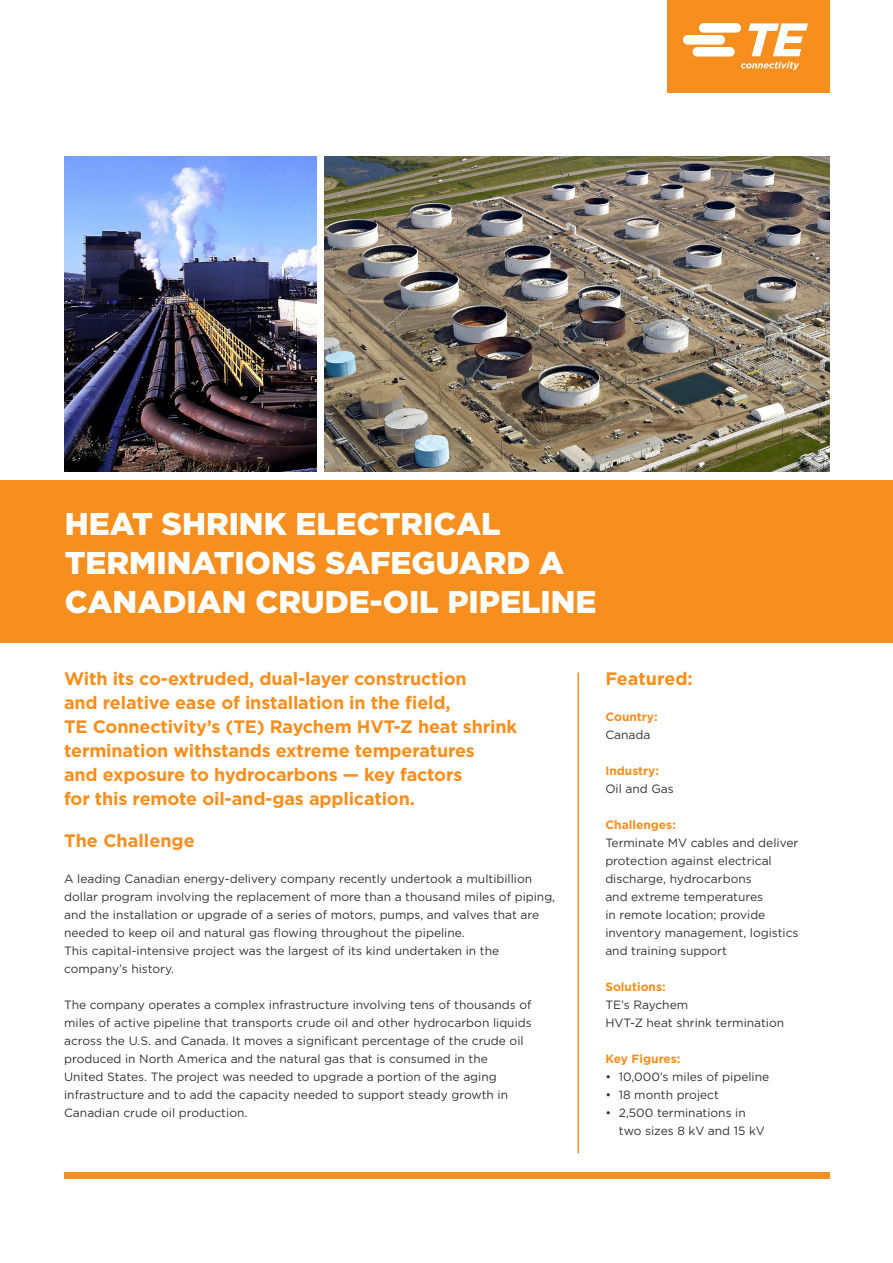
<style>
.page{position:relative;width:893px;height:1263px;background:#fff}
.page>*{position:absolute;margin:0;border:0;box-sizing:border-box;transform-origin:0 0}
.t1{font:900 31.5px/39px "Gotham";color:#fff}
.CS_Body_Copy_Subhead{font:700 18px/24px "Gotham";letter-spacing:-.01em;color:#f68f1e}
.CS_Body_Copy_Subhead-2{font:700 18px "Gotham";color:#f68f20}
.CS_Sidebar_Headline{font:700 18px "Gotham";color:#f68f1e}
.CS_Body_Copy_Subhead-3{font:12px/18px "Gotham";color:#323332}
.CS_Sidebar_Body_Gray{font:12px/18px "Gotham";color:#323332}
.CS_Sidebar_Headline-2{font:700 12px "Gotham";color:#f68f1e}
</style>
<div class="page">
<hr style="left:577px;top:672px;width:2px;height:481px;background:#f68f1e">
<img style="left:65px;top:157px;width:251px;height:315px">
<img style="left:325px;top:157px;width:504px;height:315px">
<div style="left:0;top:480px;width:893px;height:162px;background:#f68f1e"></div>
<div style="left:667px;top:0;width:162px;height:93px;background:#f68f1e"></div>
<svg style="left:683px;top:23px;width:125px;height:47px"></svg>
<div style="left:64px;top:1172px;width:765px;height:6px;background:#f68f1e"></div>
<h1 class="t1" style="left:65px;top:504px;width:533px">HEAT SHRINK ELECTRICAL<br>TERMINATIONS SAFEGUARD A<br>CANADIAN CRUDE-OIL PIPELINE</h1>
<p class="CS_Body_Copy_Subhead" style="left:64px;top:667px;width:454px">With its co-extruded, dual-layer construction<br>and relative ease of installation in the field,<br>TE Connectivity’s (TE) Raychem HVT-Z heat shrink termination withstands extreme temperatures<br>and exposure to hydrocarbons — key factors<br>for this remote oil-and-gas application.</p>
<p class="CS_Body_Copy_Subhead-2" style="left:64px;top:829px;width:132px">The Challenge</p>
<p class="CS_Body_Copy_Subhead-3" style="left:64px;top:870px;width:493px">A leading Canadian energy-delivery company recently undertook a multibillion dollar program involving the replacement of more than a thousand miles of piping, and the installation or upgrade of a series of motors, pumps, and valves that are needed to keep oil and natural gas flowing throughout the pipeline.<br>This capital-intensive project was the largest of its kind undertaken in the</p>
<p class="CS_Body_Copy_Subhead-3" style="left:64px;top:960px;width:111px">company’s history.</p>
<p class="CS_Body_Copy_Subhead-3" style="left:64px;top:996px;width:469px">The company operates a complex infrastructure involving tens of thousands of miles of active pipeline that transports crude oil and other hydrocarbon liquids</p>
<p class="CS_Body_Copy_Subhead-3" style="left:64px;top:1032px;width:461px">across the U.S. and Canada. It moves a significant percentage of the crude oil</p>
<p class="CS_Body_Copy_Subhead-3" style="left:64px;top:1050px;width:425px">produced in North America and the natural gas that is consumed in the</p>
<p class="CS_Body_Copy_Subhead-3" style="left:64px;top:1068px;width:434px">United States. The project was needed to upgrade a portion of the aging</p>
<p class="CS_Body_Copy_Subhead-3" style="left:64px;top:1086px;width:446px">infrastructure and to add the capacity needed to support steady growth in</p>
<p class="CS_Body_Copy_Subhead-3" style="left:64px;top:1104px;width:185px">Canadian crude oil production.</p>
<p class="CS_Sidebar_Headline" style="left:605px;top:667px;width:89px">Featured:</p>
<p class="CS_Sidebar_Headline-2" style="left:605px;top:709px;width:54px">Country:</p>
<p class="CS_Sidebar_Body_Gray" style="left:605px;top:726px;width:47px">Canada</p>
<p class="CS_Sidebar_Headline-2" style="left:605px;top:763px;width:55px">Industry:</p>
<p class="CS_Sidebar_Body_Gray" style="left:605px;top:780px;width:70px">Oil and Gas</p>
<p class="CS_Sidebar_Headline-2" style="left:605px;top:817px;width:72px">Challenges:</p>
<p class="CS_Sidebar_Body_Gray" style="left:605px;top:834px;width:195px">Terminate MV cables and deliver protection against electrical discharge, hydrocarbons<br>and extreme temperatures<br>in remote location; provide inventory management, logistics and training support</p>
<p class="CS_Sidebar_Headline-2" style="left:605px;top:979px;width:62px">Solutions:</p>
<p class="CS_Sidebar_Body_Gray" style="left:605px;top:996px;width:180px">TE’s Raychem<br>HVT-Z heat shrink termination</p>
<p class="CS_Sidebar_Headline-2" style="left:605px;top:1051px;width:77px">Key Figures:</p>
<p class="CS_Body_Copy_Subhead-3" style="left:605px;top:1068px;width:165px">• 10,000’s miles of pipeline</p>
<p class="CS_Body_Copy_Subhead-3" style="left:605px;top:1086px;width:115px">• 18 month project</p>
<p class="CS_Body_Copy_Subhead-3" style="left:619px;top:1104px;width:148px;text-indent:-14px">• 2,500 terminations in two sizes 8 kV and 15 kV</p>
</div>
